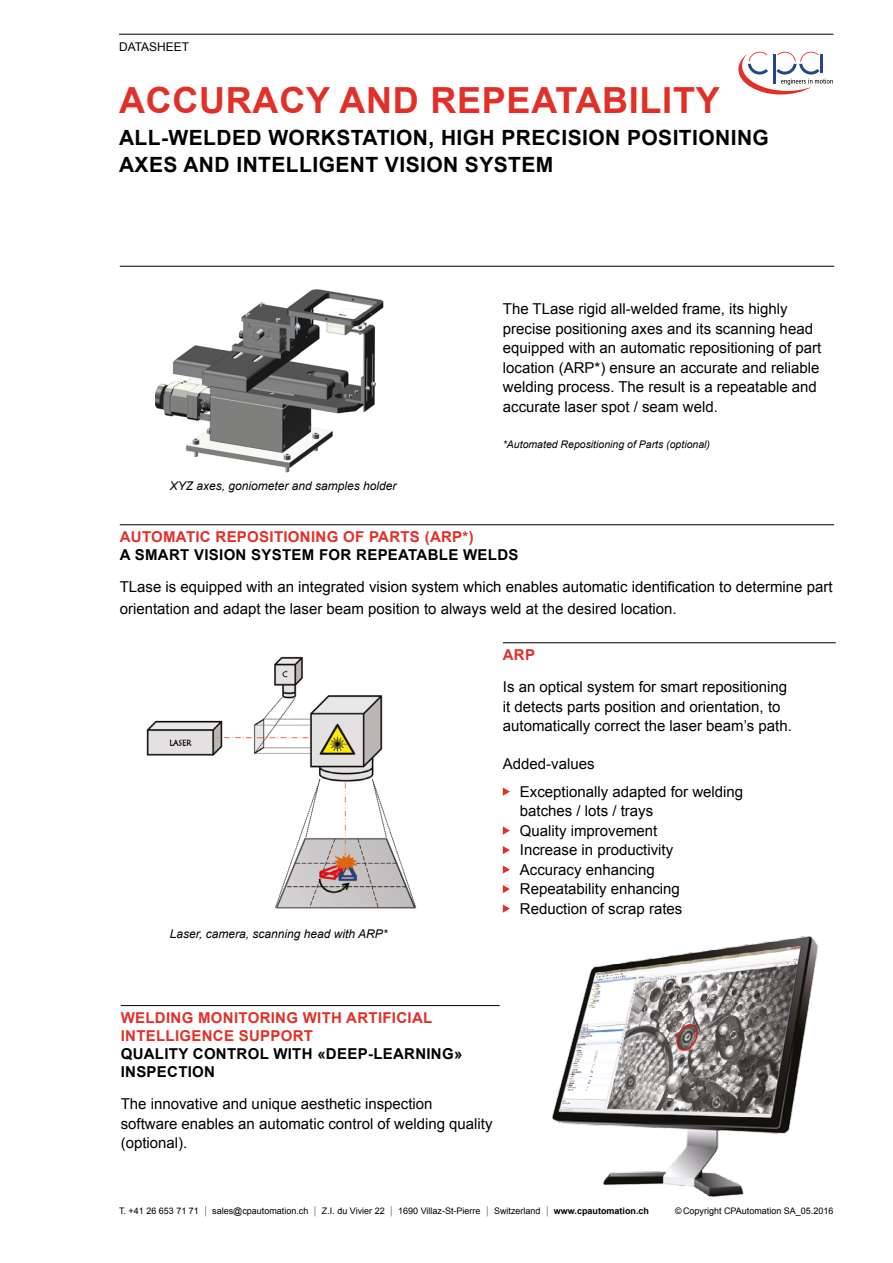
<style>
.page{position:relative;width:893px;height:1263px;background:#fff}
.page>*{position:absolute;margin:0;border:0;box-sizing:border-box;transform-origin:0 0}
.Titre_2_rouge{font:700 36px "Arial";letter-spacing:.02em;color:#e22f28}
.Titre_2_noir{font:700 21px/27px "Arial";letter-spacing:.02em;color:#000}
.Texte_puces_1{font:15px/19.5px "Arial";color:#000}
.Sous-titre_1{font:700 15px/18px "Arial";letter-spacing:.02em;color:#e22f28}
.Sous-titre_1-2{font:700 15px/18px "Arial";letter-spacing:.02em;color:#000}
.t1{font:italic 12px "Arial";color:#000}
.t2{font:12px "Arial";color:#000}
.t3{font:italic 10.5px "Arial";color:#000}
.t4{font:9px "Arial";color:#000}
.s1{color:#e22f28}
.s2{color:#000}
.s3{font-size:10.8px}
.s4{font-weight:700}
</style>
<div class="page">
<hr style="left:120px;top:266px;width:714px;height:1px;background:#000">
<hr style="left:120px;top:524px;width:714px;height:1px;background:#000">
<hr style="left:121px;top:1005px;width:379px;height:1px;background:#000">
<img style="left:552px;top:936px;width:267px;height:261px">
<img style="left:156px;top:289px;width:228px;height:184px">
<hr style="left:503px;top:642px;width:333px;height:1px;background:#000">
<svg style="left:503px;top:787px;width:7px;height:9px"></svg>
<svg style="left:503px;top:826px;width:7px;height:9px"></svg>
<svg style="left:503px;top:846px;width:7px;height:8px"></svg>
<svg style="left:503px;top:865px;width:7px;height:9px"></svg>
<svg style="left:503px;top:885px;width:7px;height:8px"></svg>
<svg style="left:503px;top:904px;width:7px;height:9px"></svg>
<img style="left:146px;top:656px;width:271px;height:253px">
<hr style="left:119px;top:34px;width:714px;height:1px;background:#000">
<svg style="left:738px;top:52px;width:95px;height:43px"></svg>
<hr style="left:773px;top:54px;width:3px;height:29px;background:#244788">
<p class="t2" style="left:119px;top:39px;width:72px">DATASHEET</p>
<p class="Titre_2_rouge" style="left:119px;top:77px;width:602px">ACCURACY AND REPEATABILITY</p>
<p class="Titre_2_noir" style="left:119px;top:124px;width:651px">ALL-WELDED WORKSTATION, HIGH PRECISION POSITIONING<br>AXES AND INTELLIGENT VISION SYSTEM</p>
<p class="t1" style="left:170px;top:478px;width:228px">XYZ axes, goniometer and samples holder</p>
<p class="Texte_puces_1" style="left:503px;top:299px;width:320px">The TLase rigid all-welded frame, its highly precise positioning axes and its scanning head equipped with an automatic repositioning of part location (ARP*) ensure an accurate and reliable welding process. The result is a repeatable and accurate laser spot / seam weld.</p>
<p class="t3" style="left:503px;top:437px;width:209px">*Automated Repositioning of Parts (optional)</p>
<p class="Sous-titre_1-2" style="left:120px;top:528px;width:400px"><span class="s1">AUTOMATIC REPOSITIONING OF PARTS (ARP*)<br></span>A SMART VISION SYSTEM FOR REPEATABLE WELDS</p>
<p class="Texte_puces_1" style="left:120px;top:576px;width:714px;line-height:21.6px">TLase is equipped with an integrated vision system which enables automatic identification to determine part orientation and adapt the laser beam position to always weld at the desired location.</p>
<p class="t1" style="left:170px;top:926px;width:219px">Laser, camera, scanning head with ARP*</p>
<p class="Sous-titre_1" style="left:503px;top:646px;width:34px">ARP</p>
<p class="Texte_puces_1" style="left:503px;top:677px;width:291px">Is an optical system for smart repositioning it detects parts position and orientation, to automatically correct the laser beam’s path.</p>
<p class="Texte_puces_1" style="left:503px;top:754px;width:93px">Added-values</p>
<p class="Texte_puces_1" style="left:520px;top:782px;width:225px">Exceptionally adapted for welding batches / lots / trays</p>
<p class="Texte_puces_1" style="left:520px;top:821px;width:139px">Quality improvement</p>
<p class="Texte_puces_1" style="left:520px;top:840px;width:155px">Increase in productivity</p>
<p class="Texte_puces_1" style="left:520px;top:860px;width:137px">Accuracy enhancing</p>
<p class="Texte_puces_1" style="left:520px;top:879px;width:162px">Repeatability enhancing</p>
<p class="Texte_puces_1" style="left:520px;top:899px;width:164px">Reduction of scrap rates</p>
<p class="Sous-titre_1" style="left:121px;top:1009px;width:343px">WELDING MONITORING WITH ARTIFICIAL<br>INTELLIGENCE SUPPORT<br><span class="s2">QUALITY CONTROL WITH «DEEP-LEARNING»<br>INSPECTION</span></p>
<p class="Texte_puces_1" style="left:121px;top:1094px;width:373px">The innovative and unique aesthetic inspection software enables an automatic control of welding quality (optional).</p>
<p class="t4" style="left:119px;top:1205px;width:532px">T. +41 26 653 71 71 <span class="s3">|</span> sales@cpautomation.ch <span class="s3">|</span> Z.I. du Vivier 22 <span class="s3">|</span> 1690 Villaz-St-Pierre <span class="s3">|</span> Switzerland <span class="s3">|</span> <span class="s4">www.cpautomation.ch</span></p>
<p class="t4" style="left:675px;top:1205px;width:160px">©Copyright CPAutomation SA_05.2016</p>
</div>
